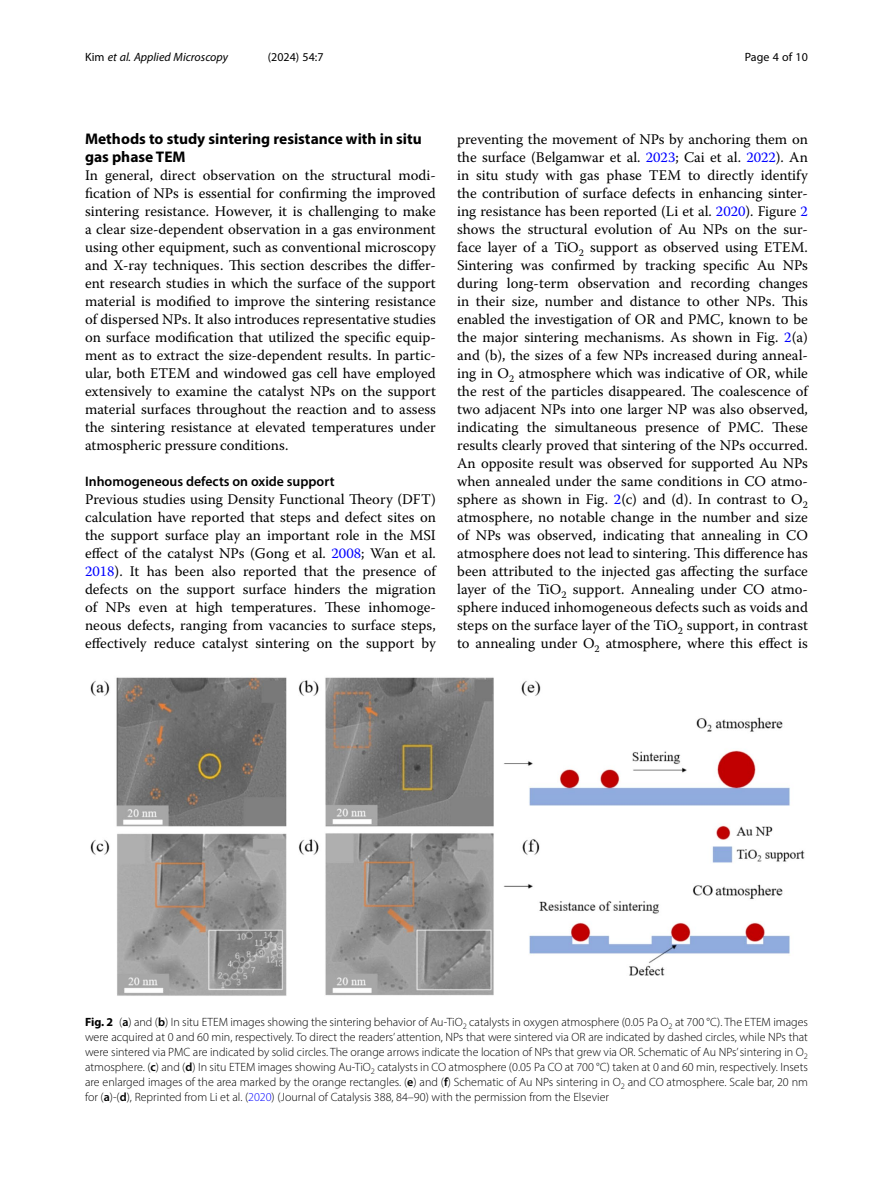
<style>
.page{position:relative;width:893px;height:1191px;background:#fff}
.page>*{position:absolute;margin:0;border:0;box-sizing:border-box;transform-origin:0 0}
.Head_1{font:700 15.45px/18px "Myriad Pro";color:#000}
.Body_Text{font:14.7px/18px "Warnock Pro";color:#000;text-align:justify}
.Head_2{font:600 13.8px "Myriad Pro";color:#000}
.Figure_Caption{font:300 12px/15px "Myriad Pro";color:#000;text-align:justify}
.t1{font:italic 12px "Myriad Pro";color:#000}
.t2{font:12px "Myriad Pro";color:#000}
.s1{font-style:normal}
.s2{color:#00f}
.s3{font-weight:700}
.s4{font-weight:600}
</style>
<div class="page">
<img style="left:90px;top:677px;width:715px;height:319px">
<p class="t1" style="left:85px;top:50px;width:145px"><span class="s1">Kim</span> et al. Applied Microscopy</p>
<p class="t2" style="left:268px;top:50px;width:57px">(2024) 54:7</p>
<p class="t2" style="left:745px;top:50px;width:65px">Page 4 of 10</p>
<p class="Head_1" style="left:85px;top:129px;width:338px">Methods to study sintering resistance with in situ gas phase TEM</p>
<p class="Body_Text" style="left:85px;top:166px;width:352px">In general, direct observation on the structural modi&shy;fication of NPs is essential for confirming the improved sintering resistance. However, it is challenging to make a clear size-dependent observation in a gas environment using other equipment, such as conventional microscopy and X-ray techniques. This section describes the differ&shy;ent research studies in which the surface of the support material is modified to improve the sintering resistance of dispersed NPs. It also introduces representative studies on surface modification that utilized the specific equip&shy;ment as to extract the size-dependent results. In partic&shy;ular, both ETEM and windowed gas cell have employed extensively to examine the catalyst NPs on the support material surfaces throughout the reaction and to assess the sintering resistance at elevated temperatures under atmospheric pressure conditions.</p>
<p class="Head_2" style="left:85px;top:473px;width:251px">Inhomogeneous defects on oxide support</p>
<p class="Body_Text" style="left:85px;top:490px;width:352px">Previous studies using Density Functional Theory (DFT) calculation have reported that steps and defect sites on the support surface play an important role in the MSI effect of the catalyst NPs (Gong et al. <span class="s2">2008</span>; Wan et al.<br><span class="s2">2018</span>). It has been also reported that the presence of defects on the support surface hinders the migration of NPs even at high temperatures. These inhomoge&shy;neous defects, ranging from vacancies to surface steps, effectively reduce catalyst sintering on the support by</p>
<p class="Body_Text" style="left:457px;top:130px;width:352px">preventing the movement of NPs by anchoring them on the surface (Belgamwar et al. <span class="s2">2023</span>; Cai et al. <span class="s2">2022</span>). An in situ study with gas phase TEM to directly identify the contribution of surface defects in enhancing sinter&shy;ing resistance has been reported (Li et al. <span class="s2">2020</span>). Figure <span class="s2">2 </span>shows the structural evolution of Au NPs on the sur&shy;face layer of a TiO<sub>2</sub> support as observed using ETEM.<br>Sintering was confirmed by tracking specific Au NPs during long-term observation and recording changes in their size, number and distance to other NPs. This enabled the investigation of OR and PMC, known to be the major sintering mechanisms. As shown in Fig. <span class="s2">2</span>(a) and (b), the sizes of a few NPs increased during anneal&shy;ing in O<sub>2</sub> atmosphere which was indicative of OR, while the rest of the particles disappeared. The coalescence of two adjacent NPs into one larger NP was also observed, indicating the simultaneous presence of PMC. These results clearly proved that sintering of the NPs occurred.<br>An opposite result was observed for supported Au NPs when annealed under the same conditions in CO atmo&shy;sphere as shown in Fig. <span class="s2">2</span>(c) and (d). In contrast to O<sub>2 </sub>atmosphere, no notable change in the number and size of NPs was observed, indicating that annealing in CO atmosphere does not lead to sintering. This difference has been attributed to the injected gas affecting the surface layer of the TiO<sub>2</sub> support. Annealing under CO atmo&shy;sphere induced inhomogeneous defects such as voids and steps on the surface layer of the TiO<sub>2</sub> support, in contrast to annealing under O<sub>2</sub> atmosphere, where this effect is</p>
<p class="Figure_Caption" style="left:85px;top:1014px;width:724px"><span class="s3">Fig. 2</span> (<span class="s4">a</span>) and (<span class="s4">b</span>) In situ ETEM images showing the sintering behavior of Au-TiO<sub>2</sub> catalysts in oxygen atmosphere (0.05 Pa O<sub>2</sub> at 700 °C). The ETEM images were acquired at 0 and 60 min, respectively. To direct the readers’ attention, NPs that were sintered via OR are indicated by dashed circles, while NPs that were sintered via PMC are indicated by solid circles. The orange arrows indicate the location of NPs that grew via OR. Schematic of Au NPs’ sintering in O<sub>2 </sub>atmosphere. (<span class="s4">c</span>) and (<span class="s4">d</span>) In situ ETEM images showing Au-TiO<sub>2</sub> catalysts in CO atmosphere (0.05 Pa CO at 700 °C) taken at 0 and 60 min, respectively. Insets are enlarged images of the area marked by the orange rectangles. (<span class="s4">e</span>) and (<span class="s4">f</span>) Schematic of Au NPs sintering in O<sub>2</sub> and CO atmosphere. Scale bar, 20 nm for (<span class="s4">a</span>)-(<span class="s4">d</span>), Reprinted from Li et al. (<span class="s2">2020</span>) (Journal of Catalysis 388, 84–90) with the permission from the Elsevier</p>
</div>
